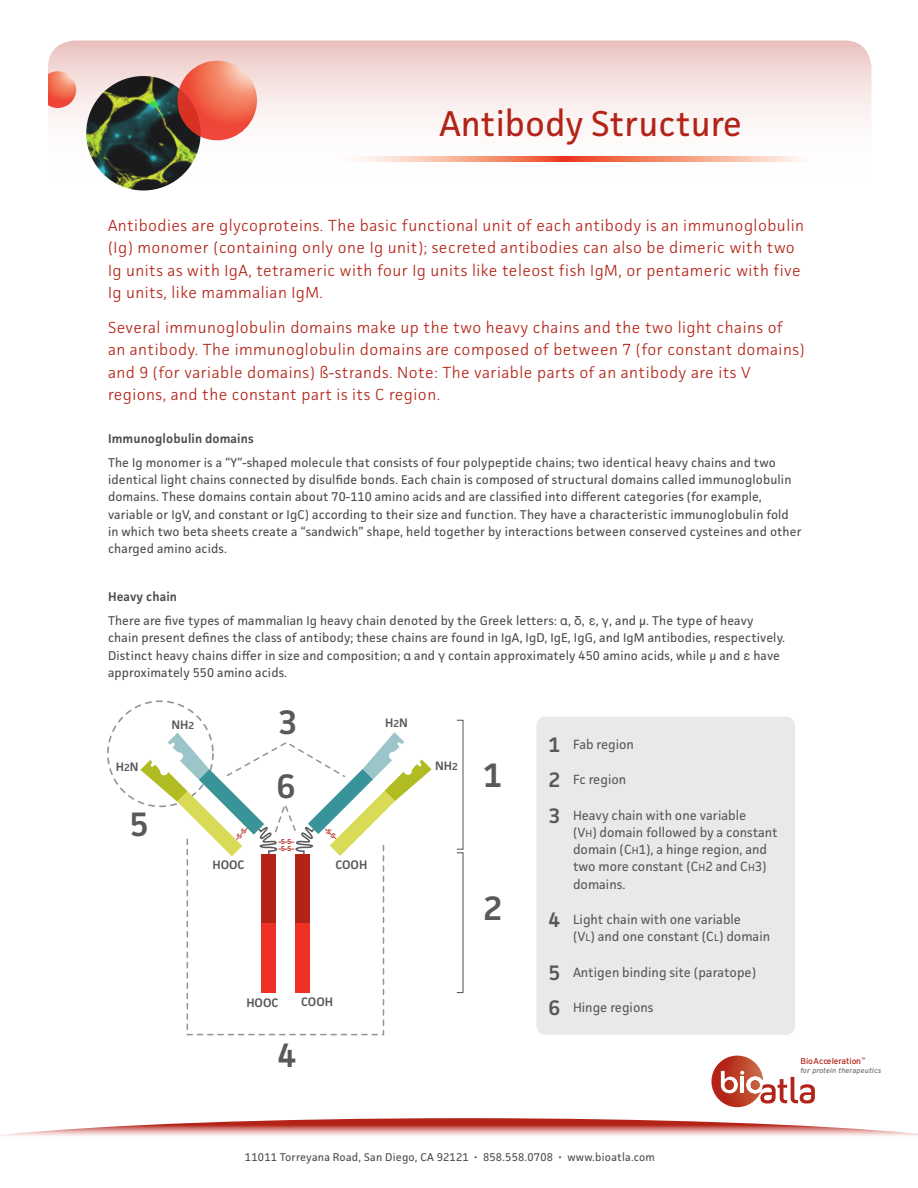
<style>
.page{position:relative;width:918px;height:1188px;background:#fff}
.page>*{position:absolute;margin:0;border:0;box-sizing:border-box;transform-origin:0 0}
.t1{font:36px "Facit";color:#b32317}
.t2{font:600 34.05px "Facit";color:#58595b}
.t3{font:300 16.2px/22px "Facit";letter-spacing:.03em;color:#b32317}
.t4{font:13.35px/17.2px "Facit";color:#58595b}
.t5{font:12.75px/17.2px "Facit";letter-spacing:.01em;color:#4d4b4e}
.t6{font:600 12.75px "Facit";letter-spacing:.01em;color:#4d4b4e}
.t7{font:600 12.3px "Facit";color:#58595b}
.t8{font:11.25px "Facit";letter-spacing:.02em;color:#4d4b4e}
.t9{font:8.55px "Interstate";color:#b32317}
.t10{font:italic 7.2px "Interstate";color:#717073}
.t11{font:600 7.2px/6.1px "Facit";color:#b32317}
.s1{font-weight:600}
.s2{font-family:"Helvetica"}
.s3{font-size:10.2px}
.s4{font-weight:600;font-size:21px}
.s5{font-size:10.35px}
</style>
<div class="page">
<svg style="left:0;top:1118px;width:918px;height:18px"></svg>
<img style="left:711px;top:1056px;width:52px;height:51px;border-radius:26px">
<svg style="left:721px;top:1071px;width:94px;height:33px"></svg>
<svg style="left:48px;top:40px;width:824px;height:156px"></svg>
<img style="left:86px;top:76px;width:115px;height:114px;border-radius:57px">
<img style="left:343px;top:156px;width:465px;height:6px">
<img style="left:39px;top:71px;width:37px;height:37px;border-radius:18px">
<div style="left:20px;top:58px;width:28px;height:72px;background:#fff"></div>
<img style="left:177px;top:61px;width:80px;height:79px;border-radius:40px">
<div style="left:536px;top:717px;width:259px;height:318px;background:#e9e9ea;border-radius:9px"></div>
<svg style="left:140px;top:732px;width:292px;height:304px"></svg>
<h1 class="t1" style="left:440px;top:101px;width:304px">Antibody Structure</h1>
<p class="t3" style="left:108px;top:214px;width:698px">Antibodies are glycoproteins. The basic functional unit of each antibody is an immunoglobulin (Ig) monomer (containing only one Ig unit); secreted antibodies can also be dimeric with two Ig units as with IgA, tetrameric with four Ig units like teleost fish IgM, or pentameric with five Ig units, like mammalian IgM.</p>
<p class="t3" style="left:108px;top:316px;width:698px">Several immunoglobulin domains make up the two heavy chains and the two light chains of<br>an antibody. The immunoglobulin domains are composed of between 7 (for constant domains) and 9 (for variable domains) ß-strands. Note: The variable parts of an antibody are its V regions, and the constant part is its C region.</p>
<p class="t6" style="left:108px;top:431px;width:147px">Immunoglobulin domains</p>
<p class="t5" style="left:108px;top:454px;width:695px">The Ig monomer is a “Y”-shaped molecule that consists of four polypeptide chains; two identical heavy chains and two identical light chains connected by disulfide bonds. Each chain is composed of structural domains called immunoglobulin domains. These domains contain about 70-110 amino acids and are classified into different categories (for example, variable or IgV, and constant or IgC) according to their size and function. They have a characteristic immunoglobulin fold in which two beta sheets create a “sandwich” shape, held together by interactions between conserved cysteines and other charged amino acids.</p>
<p class="t5" style="left:108px;top:585px;width:647px;line-height:24px"><span class="s1">Heavy chain<br></span>There are five types of mammalian Ig heavy chain denoted by the Greek letters: <span class="s2">α</span>, <span class="s2">δ</span>, <span class="s2">ε</span>, <span class="s2">γ</span>, and μ. The type of heavy</p>
<p class="t5" style="left:108px;top:629px;width:679px">chain present defines the class of antibody; these chains are found in IgA, IgD, IgE, IgG, and IgM antibodies, respectively.<br>Distinct heavy chains differ in size and composition; <span class="s2">α</span> and <span class="s2">γ</span> contain approximately 450 amino acids, while μ and <span class="s2">ε</span> have approximately 550 amino acids.</p>
<p class="t7" style="left:116px;top:759px;width:24px">H<span class="s3">2</span>N</p>
<h2 class="t2" style="left:130px;top:803px;width:21px">5</h2>
<p class="t7" style="left:171px;top:717px;width:24px">NH<span class="s3">2</span></p>
<p class="t11" style="left:234px;top:837px;width:17px;rotate:-45deg">–S–S–</p>
<p class="t7" style="left:212px;top:857px;width:34px">HOOC</p>
<h2 class="t2" style="left:278px;top:701px;width:21px">3</h2>
<h2 class="t2" style="left:277px;top:765px;width:21px">6</h2>
<p class="t11" style="left:278px;top:839px;width:17px">–S–S– –S–S–</p>
<p class="t7" style="left:385px;top:716px;width:24px">H<span class="s3">2</span>N</p>
<p class="t11" style="left:328px;top:826px;width:17px;rotate:45deg">–S–S–</p>
<p class="t7" style="left:335px;top:857px;width:33px">COOH</p>
<p class="t7" style="left:435px;top:759px;width:24px">NH<span class="s3">2</span></p>
<h2 class="t2" style="left:483px;top:754px;width:21px">1</h2>
<h2 class="t2" style="left:483px;top:887px;width:21px">2</h2>
<p class="t7" style="left:246px;top:995px;width:34px">HOOC</p>
<p class="t7" style="left:301px;top:994px;width:33px">COOH</p>
<h2 class="t2" style="left:278px;top:1034px;width:21px">4</h2>
<p class="t4" style="left:549px;top:735px;width:87px"><span class="s4">1</span> Fab region</p>
<p class="t4" style="left:549px;top:771px;width:79px"><span class="s4">2</span> Fc region</p>
<p class="t4" style="left:573px;top:806px;width:206px;text-indent:-24px"><span class="s4">3</span> Heavy chain with one variable<br>(V<span class="s5">H</span>) domain followed by a constant domain (C<span class="s5">H</span>1), a hinge region, and two more constant (C<span class="s5">H</span>2 and C<span class="s5">H</span>3) domains.</p>
<p class="t4" style="left:573px;top:911px;width:199px;text-indent:-24px"><span class="s4">4</span> Light chain with one variable<br>(V<span class="s5">L</span>) and one constant (C<span class="s5">L</span>) domain</p>
<p class="t4" style="left:549px;top:963px;width:209px"><span class="s4">5</span> Antigen binding site (paratope)</p>
<p class="t4" style="left:549px;top:999px;width:106px"><span class="s4">6</span> Hinge regions</p>
<p class="t9" style="left:800px;top:1056px;width:66px">BioAcceleration<sup>™</sup></p>
<p class="t10" style="left:800px;top:1066px;width:83px">for protein therapeutics</p>
<p class="t8" style="left:245px;top:1150px;width:412px">11011 Torreyana Road, San Diego, CA 92121 • 858.558.0708 • www.bioatla.com</p>
</div>
